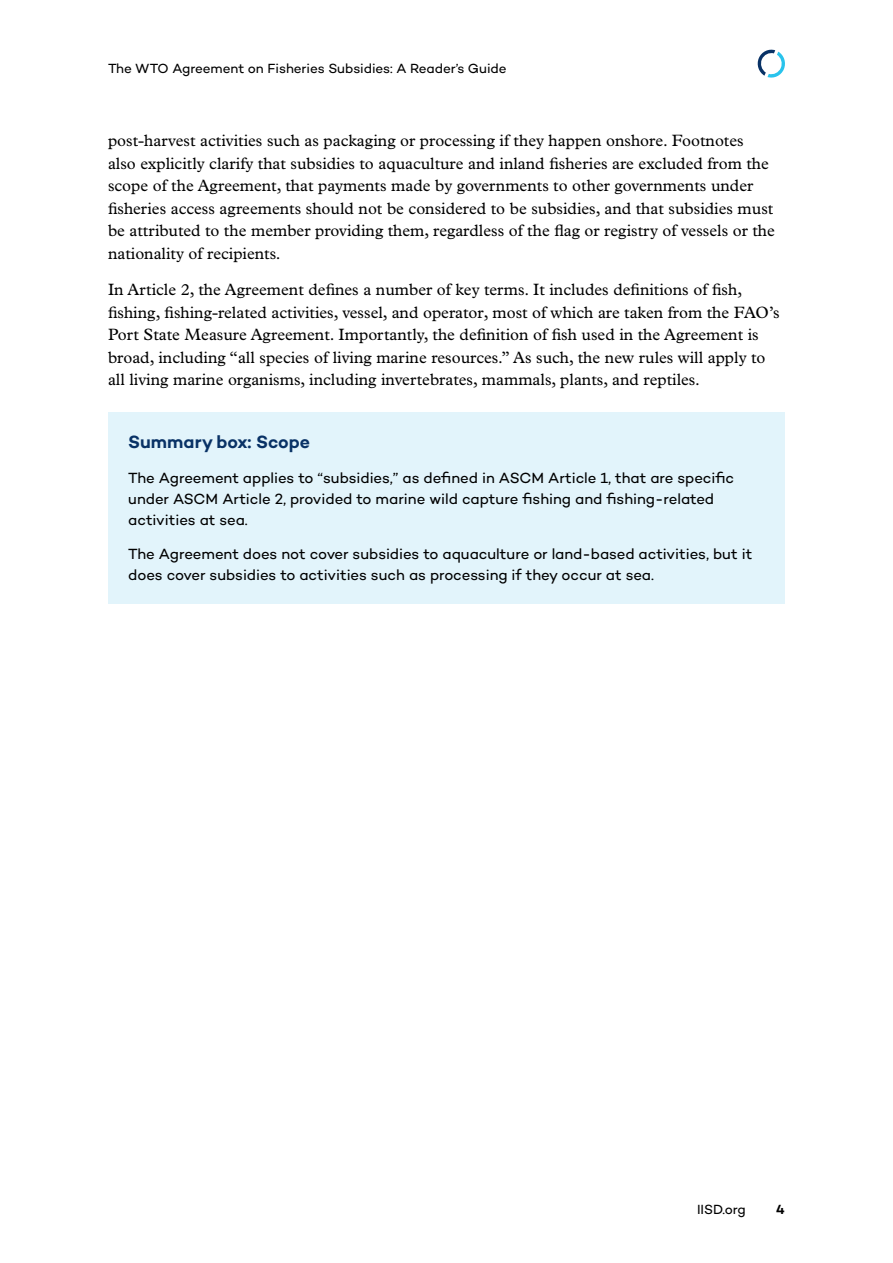
<style>
.page{position:relative;width:893px;height:1263px;background:#fff}
.page>*{position:absolute;margin:0;border:0;box-sizing:border-box;transform-origin:0 0}
.t1{font:600 18px "Campton";letter-spacing:-.005em;color:#093266}
.t2{font:16.5px/22.5px "Plantin MT Pro";color:#000}
.Paragraph{font:15px/21px "Campton";letter-spacing:-.005em;color:#000}
.Paragraph_Last__end{font:15px/21px "Campton";letter-spacing:-.005em;color:#000}
.t3{font:13.5px "Campton";letter-spacing:-.005em;color:#000}
.t4{font:600 13.5px "Campton";color:#000}
</style>
<div class="page">
<svg style="left:757px;top:49px;width:28px;height:29px"></svg>
<div style="left:108px;top:412px;width:677px;height:61px;background:#e2f4fb"></div>
<div style="left:108px;top:449px;width:677px;height:99px;background:#e2f4fb"></div>
<div style="left:108px;top:525px;width:677px;height:79px;background:#e2f4fb"></div>
<p class="t3" style="left:108px;top:60px;width:400px">The WTO Agreement on Fisheries Subsidies: A Reader’s Guide</p>
<p class="t2" style="left:108px;top:130px;width:668px">post-harvest activities such as packaging or processing if they happen onshore. Footnotes also explicitly clarify that subsidies to aquaculture and inland fisheries are excluded from the scope of the Agreement, that payments made by governments to other governments under fisheries access agreements should not be considered to be subsidies, and that subsidies must be attributed to the member providing them, regardless of the flag or registry of vessels or the nationality of recipients.</p>
<p class="t2" style="left:108px;top:278px;width:673px">In Article 2, the Agreement defines a number of key terms. It includes definitions of fish, fishing, fishing-related activities, vessel, and operator, most of which are taken from the FAO’s Port State Measure Agreement. Importantly, the definition of fish used in the Agreement is broad, including “all species of living marine resources.” As such, the new rules will apply to all living marine organisms, including invertebrates, mammals, plants, and reptiles.</p>
<h1 class="t1" style="left:128px;top:430px;width:183px">Summary box: Scope</h1>
<p class="Paragraph" style="left:128px;top:467px;width:607px">The Agreement applies to “subsidies,” as defined in ASCM Article 1, that are specific under ASCM Article 2, provided to marine wild capture fishing and fishing-related activities at sea.</p>
<p class="Paragraph_Last__end" style="left:128px;top:543px;width:625px">The Agreement does not cover subsidies to aquaculture or land-based activities, but it does cover subsidies to activities such as processing if they occur at sea.</p>
<p class="t3" style="left:697px;top:1201px;width:50px">IISD.org</p>
<p class="t4" style="left:776px;top:1201px;width:10px">4</p>
</div>
